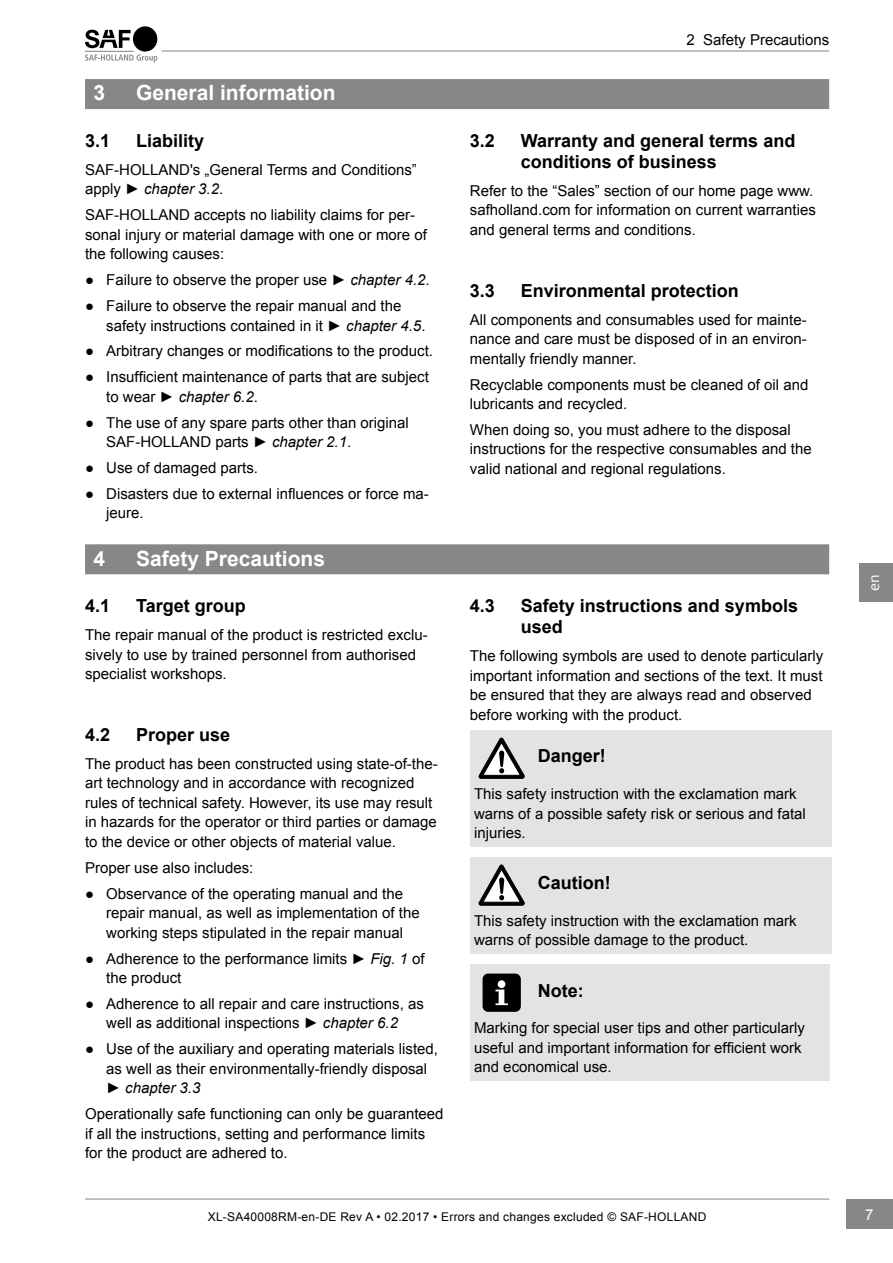
<style>
.page{position:relative;width:893px;height:1263px;background:#fff}
.page>*{position:absolute;margin:0;border:0;box-sizing:border-box;transform-origin:0 0}
.t1{font:700 21px "Arial";color:#fff}
.t2{font:700 18px/21px "Arial";color:#000}
.t3{font:15px/19.5px "Arial";color:#000}
.t4{font:italic 15px "Arial";color:#000}
.t5{font:15px "Segoe UI";color:#fff}
.t6{font:15px "Arial";color:#fff}
.t7{font:12px "Arial";letter-spacing:.02em;color:#000}
.s1{font-style:italic}
</style>
<div class="page">
<hr style="left:162px;top:51px;width:667px;height:1px;background:#878787">
<hr style="left:85px;top:51px;width:49px;height:1px;background:#82838a">
<svg style="left:85px;top:54px;width:72px;height:8px"></svg>
<div style="left:133px;top:26px;width:24px;height:26px;background:#000;border-radius:50%"></div>
<svg style="left:85px;top:30px;width:46px;height:18px"></svg>
<div style="left:847px;top:1199px;width:46px;height:30px;background:#878787"></div>
<div style="left:860px;top:563px;width:33px;height:39px;background:#878787"></div>
<hr style="left:85px;top:1199px;width:744px;height:1px;background:#878787">
<div style="left:85px;top:79px;width:744px;height:30px;background:#878787"></div>
<div style="left:85px;top:544px;width:744px;height:30px;background:#878787"></div>
<div style="left:470px;top:730px;width:361px;height:116px;background:#e3e3e3"></div>
<div style="left:470px;top:857px;width:361px;height:97px;background:#e3e3e3"></div>
<div style="left:470px;top:964px;width:359px;height:117px;background:#e3e3e3"></div>
<svg style="left:478px;top:738px;width:47px;height:41px"></svg>
<svg style="left:478px;top:865px;width:47px;height:40px"></svg>
<div style="left:483px;top:973px;width:38px;height:39px;background:#000;border-radius:6px"></div>
<div style="left:498px;top:980px;width:7px;height:8px;background:#fff;border-radius:50%"></div>
<svg style="left:495px;top:989px;width:13px;height:16px"></svg>
<h1 class="t1" style="left:94px;top:79px;width:13px">3</h1>
<h1 class="t1" style="left:136px;top:79px;width:201px">General information</h1>
<p class="t2" style="left:85px;top:131px;width:27px">3.1</p>
<p class="t2" style="left:136px;top:131px;width:70px">Liability</p>
<p class="t3" style="left:85px;top:160px;width:333px">SAF-HOLLAND's „General Terms and Conditions” apply <span class="s1">► chapter 3.2</span>.</p>
<p class="t3" style="left:85px;top:205px;width:343px">SAF-HOLLAND accepts no liability claims for per&shy;sonal injury or material damage with one or more of the following causes:</p>
<p class="t3" style="left:85px;top:270px;width:346px">● Failure to observe the proper use <span class="s1">► chapter 4.2</span>.</p>
<p class="t3" style="left:106px;top:296px;width:321px;text-indent:-21px">● Failure to observe the repair manual and the safety instructions contained in it <span class="s1">► chapter 4.5</span>.</p>
<p class="t3" style="left:85px;top:341px;width:350px">● Arbitrary changes or modifications to the product.</p>
<p class="t3" style="left:106px;top:367px;width:324px;text-indent:-21px">● Insufficient maintenance of parts that are subject to wear <span class="s1">► chapter 6.2</span>.</p>
<p class="t3" style="left:106px;top:413px;width:304px;text-indent:-21px">● The use of any spare parts other than original<br>SAF-HOLLAND parts <span class="s1">► chapter 2.1</span>.</p>
<p class="t3" style="left:85px;top:458px;width:174px">● Use of damaged parts.</p>
<p class="t3" style="left:106px;top:484px;width:324px;text-indent:-21px">● Disasters due to external influences or force ma&shy;jeure.</p>
<h1 class="t1" style="left:94px;top:544px;width:13px">4</h1>
<h1 class="t1" style="left:136px;top:544px;width:191px">Safety Precautions</h1>
<p class="t2" style="left:85px;top:596px;width:27px">4.1</p>
<p class="t2" style="left:136px;top:596px;width:111px">Target group</p>
<p class="t3" style="left:85px;top:625px;width:344px">The repair manual of the product is restricted exclu&shy;sively to use by trained personnel from authorised specialist workshops.</p>
<p class="t2" style="left:85px;top:725px;width:27px">4.2</p>
<p class="t2" style="left:136px;top:725px;width:96px">Proper use</p>
<p class="t3" style="left:85px;top:754px;width:354px">The product has been constructed using state-of-the&shy;art technology and in accordance with recognized rules of technical safety. However, its use may result in hazards for the operator or third parties or damage to the device or other objects of material value.</p>
<p class="t3" style="left:85px;top:858px;width:170px">Proper use also includes:</p>
<p class="t3" style="left:106px;top:884px;width:315px;text-indent:-21px">● Observance of the operating manual and the repair manual, as well as implementation of the working steps stipulated in the repair manual</p>
<p class="t3" style="left:106px;top:949px;width:320px;text-indent:-21px">● Adherence to the performance limits <span class="s1">► Fig. 1</span> of the product</p>
<p class="t3" style="left:85px;top:994px;width:340px;text-align:center">● Adherence to all repair and care instructions, as well as additional inspections <span class="s1">► chapter 6.2</span></p>
<p class="t3" style="left:106px;top:1039px;width:333px;text-indent:-21px">● Use of the auxiliary and operating materials listed, as well as their environmentally-friendly disposal</p>
<p class="t4" style="left:106px;top:1078px;width:96px">► chapter 3.3</p>
<p class="t3" style="left:85px;top:1104px;width:360px">Operationally safe functioning can only be guaranteed if all the instructions, setting and performance limits for the product are adhered to.</p>
<p class="t3" style="left:687px;top:30px;width:144px">2 Safety Precautions</p>
<p class="t2" style="left:470px;top:131px;width:27px">3.2</p>
<p class="t2" style="left:521px;top:131px;width:276px">Warranty and general terms and conditions of business</p>
<p class="t3" style="left:470px;top:181px;width:347px">Refer to the “Sales” section of our home page www. safholland.com for information on current warranties and general terms and conditions.</p>
<p class="t2" style="left:470px;top:280px;width:27px">3.3</p>
<p class="t2" style="left:521px;top:280px;width:220px">Environmental protection</p>
<p class="t3" style="left:470px;top:310px;width:338px;text-align:justify">All components and consumables used for mainte&shy;nance and care must be disposed of in an environ&shy;mentally friendly manner.</p>
<p class="t3" style="left:470px;top:375px;width:340px">Recyclable components must be cleaned of oil and lubricants and recycled.</p>
<p class="t3" style="left:470px;top:420px;width:343px">When doing so, you must adhere to the disposal instructions for the respective consumables and the valid national and regional regulations.</p>
<p class="t2" style="left:470px;top:596px;width:27px">4.3</p>
<p class="t2" style="left:521px;top:596px;width:279px">Safety instructions and symbols used</p>
<p class="t3" style="left:470px;top:646px;width:355px">The following symbols are used to denote particularly important information and sections of the text. It must be ensured that they are always read and observed before working with the product.</p>
<p class="t2" style="left:538px;top:746px;width:70px">Danger!</p>
<p class="t3" style="left:474px;top:784px;width:333px">This safety instruction with the exclamation mark warns of a possible safety risk or serious and fatal injuries.</p>
<p class="t2" style="left:538px;top:873px;width:74px">Caution!</p>
<p class="t3" style="left:474px;top:911px;width:324px">This safety instruction with the exclamation mark warns of possible damage to the product.</p>
<p class="t2" style="left:538px;top:980px;width:47px">Note:</p>
<p class="t3" style="left:474px;top:1018px;width:332px">Marking for special user tips and other particularly useful and important information for efficient work and economical use.</p>
<p class="t7" style="left:208px;top:1208px;width:500px">XL-SA40008RM-en-DE Rev A • 02.2017 • Errors and changes excluded © SAF-HOLLAND</p>
<p class="t5" style="left:863px;top:591px;width:18px;rotate:-90deg">en</p>
<p class="t6" style="left:865px;top:1204px;width:10px">7</p>
</div>
